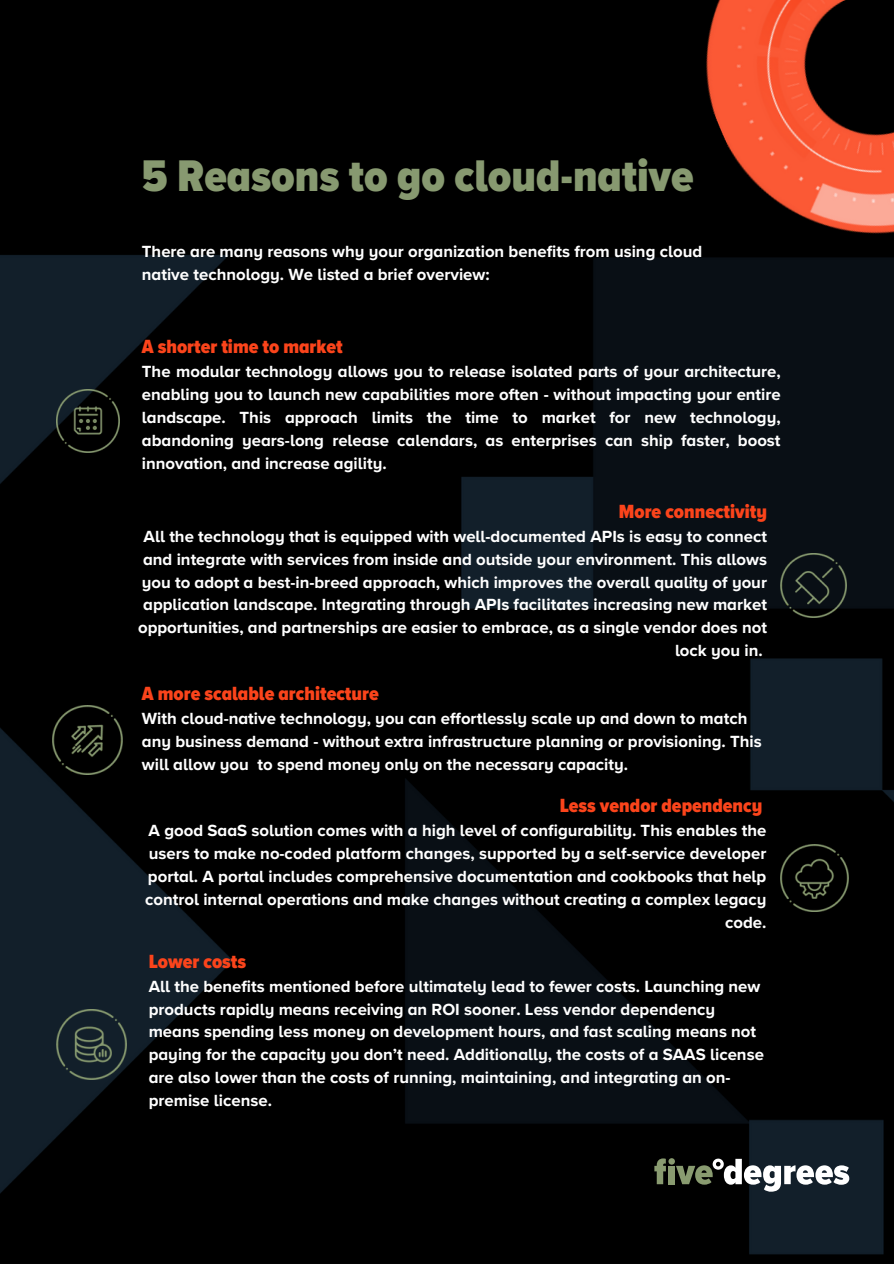
<style>
.page{position:relative;width:894px;height:1264px;background:#fff}
.page>*{position:absolute;margin:0;border:0;box-sizing:border-box;transform-origin:0 0}
.t1{font:900 45.9px "Proxima Nova A Cond";color:#879970}
.t2{font:900 19.8px "Proxima Nova A Cond";color:#fb441b}
.t3{font:700 16.8px/22.8px "Proxima Nova A";color:#fff}
</style>
<div class="page">
<img style="left:0;top:0;width:893px;height:1263px">
<svg style="left:654px;top:1158px;width:195px;height:33px"></svg>
<img style="left:56px;top:390px;width:64px;height:63px">
<img style="left:780px;top:553px;width:66px;height:64px">
<img style="left:53px;top:706px;width:70px;height:68px">
<img style="left:780px;top:844px;width:68px;height:67px">
<img style="left:56px;top:1009px;width:70px;height:70px">
<img style="left:654px;top:0;width:239px;height:285px">
<p class="t1" style="left:142px;top:155px;width:553px">5 Reasons to go cloud-native</p>
<p class="t3" style="left:142px;top:241px;width:561px">There are many reasons why your organization benefits from using cloud native technology. We listed a brief overview:</p>
<p class="t2" style="left:142px;top:338px;width:202px">A shorter time to market</p>
<p class="t3" style="left:142px;top:361px;width:640px;text-align:justify">The modular technology allows you to release isolated parts of your architecture, enabling you to launch new capabilities more often - without impacting your entire landscape. This approach limits the time to market for new technology, abandoning years-long release calendars, as enterprises can ship faster, boost innovation, and increase agility.</p>
<p class="t2" style="left:618px;top:502px;width:150px">More connectivity</p>
<p class="t3" style="left:138px;top:525px;width:630px;text-align:right">All the technology that is equipped with well-documented APIs is easy to connect and integrate with services from inside and outside your environment. This allows you to adopt a best-in-breed approach, which improves the overall quality of your application landscape. Integrating through APIs facilitates increasing new market opportunities, and partnerships are easier to embrace, as a single vendor does not lock you in.</p>
<p class="t2" style="left:142px;top:684px;width:238px">A more scalable architecture</p>
<p class="t3" style="left:142px;top:708px;width:621px">With cloud-native technology, you can effortlessly scale up and down to match any business demand - without extra infrastructure planning or provisioning. This will allow you to spend money only on the necessary capacity.</p>
<p class="t2" style="left:559px;top:796px;width:204px">Less vendor dependency</p>
<p class="t3" style="left:145px;top:820px;width:622px;text-align:right">A good SaaS solution comes with a high level of configurability. This enables the users to make no-coded platform changes, supported by a self-service developer portal. A portal includes comprehensive documentation and cookbooks that help control internal operations and make changes without creating a complex legacy code.</p>
<p class="t2" style="left:149px;top:952px;width:99px">Lower costs</p>
<p class="t3" style="left:149px;top:975px;width:616px">All the benefits mentioned before ultimately lead to fewer costs. Launching new products rapidly means receiving an ROI sooner. Less vendor dependency means spending less money on development hours, and fast scaling means not paying for the capacity you don’t need. Additionally, the costs of a SAAS license are also lower than the costs of running, maintaining, and integrating an on&shy;premise license.</p>
</div>
